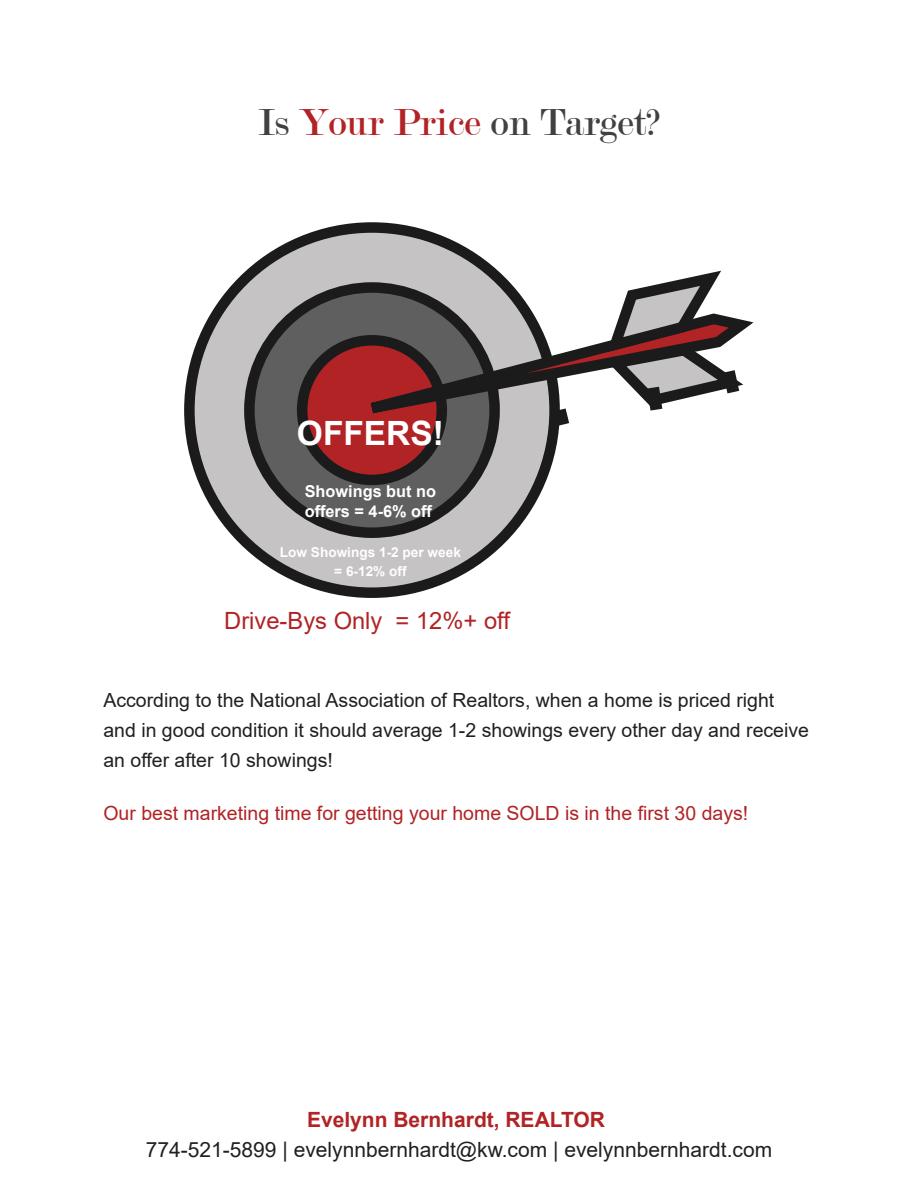
<style>
.page{position:relative;width:918px;height:1188px;background:#fff}
.page>*{position:absolute;margin:0;border:0;box-sizing:border-box;transform-origin:0 0}
.t1{font:40.5px "Modern";color:#414141}
.t2{font:700 33.45px "Arial";color:#fff}
.t3{font:23.7px "Arial";color:#b12325}
.t4{font:21px "Arial";color:#231f20}
.t5{font:700 21px "Arial";color:#b12325}
.t6{font:19.5px/30px "Arial";color:#231f20}
.t7{font:19.5px "Arial";color:#b12325}
.t8{font:700 16.35px/20.1px "Arial";color:#fff}
.t9{font:700 13.65px/19px "Arial";color:#fff;text-align:center}
.s1{color:#b12325}
</style>
<div class="page">
<div style="left:189px;top:228px;width:366px;height:365px;background:#c6c3c4;border-radius:50%"></div>
<div style="left:184px;top:222px;width:376px;height:376px;border:10px solid #1b1b1c;border-radius:50%"></div>
<svg style="left:249px;top:287px;width:246px;height:246px;background:#565556"></svg>
<div style="left:244px;top:282px;width:256px;height:256px;border:10px solid #1b1b1c;border-radius:50%"></div>
<div style="left:302px;top:340px;width:140px;height:140px;background:#b12325;border-radius:50%"></div>
<div style="left:297px;top:335px;width:150px;height:150px;border:10px solid #1b1b1c;border-radius:50%"></div>
<svg style="left:359px;top:308px;width:395px;height:101px"></svg>
<svg style="left:372px;top:264px;width:376px;height:175px"></svg>
<h1 class="t1" style="left:258px;top:102px;width:406px">Is <span class="s1">Your Price</span> on Target?</h1>
<h2 class="t2" style="left:297px;top:409px;width:148px">OFFERS!</h2>
<p class="t8" style="left:305px;top:481px;width:133px">Showings but no offers = 4-6% off</p>
<p class="t9" style="left:280px;top:543px;width:183px">Low Showings 1-2 per week = 6-12% off</p>
<p class="t3" style="left:224px;top:604px;width:287px">Drive-Bys Only = 12%+ off</p>
<p class="t6" style="left:103px;top:685px;width:707px">According to the National Association of Realtors, when a home is priced right and in good condition it should average 1-2 showings every other day and receive an offer after 10 showings!</p>
<p class="t7" style="left:103px;top:800px;width:646px">Our best marketing time for getting your home SOLD is in the first 30 days!</p>
<p class="t5" style="left:307px;top:1105px;width:299px">Evelynn Bernhardt, REALTOR</p>
<p class="t4" style="left:146px;top:1136px;width:628px">774-521-5899 | evelynnbernhardt@kw.com | evelynnbernhardt.com</p>
</div>
